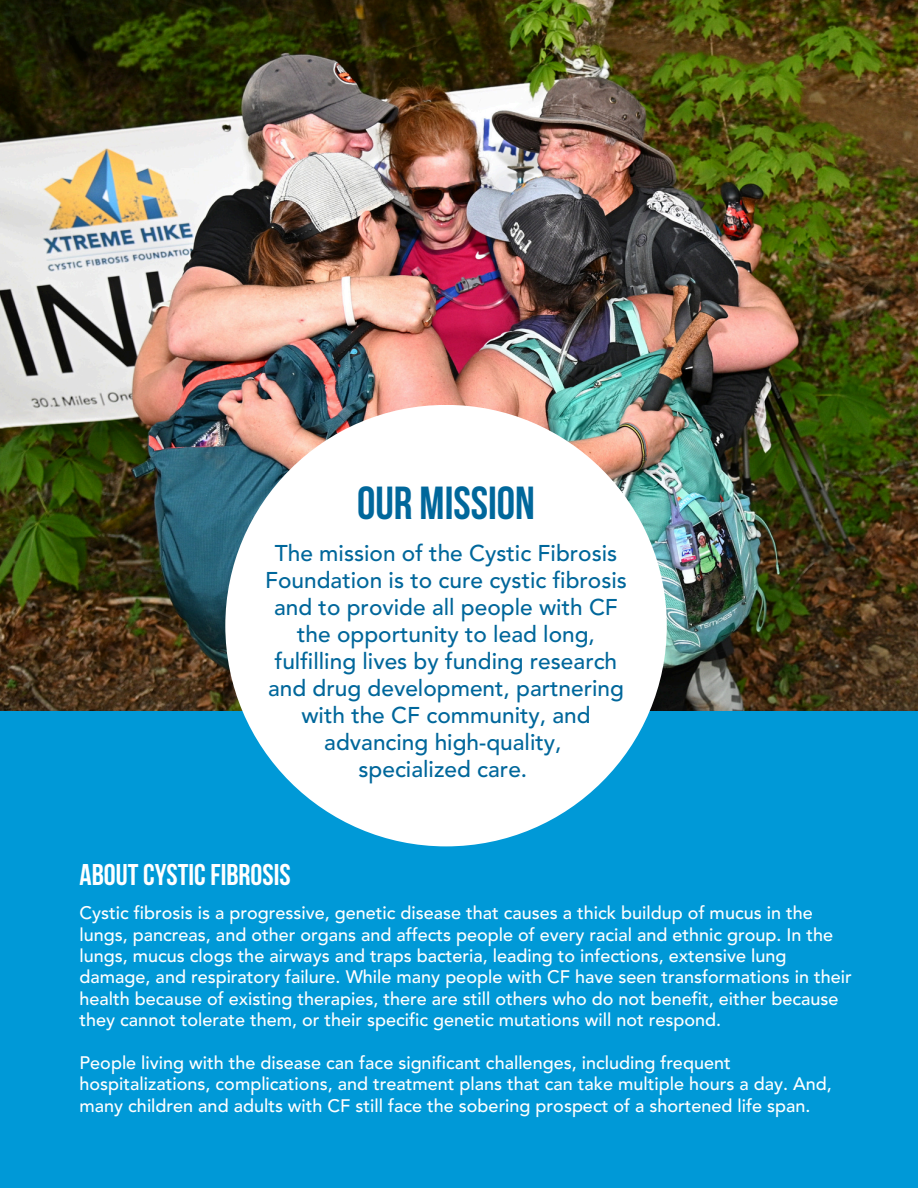
<style>
.page{position:relative;width:918px;height:1188px;background:#fff}
.page>*{position:absolute;margin:0;border:0;box-sizing:border-box;transform-origin:0 0}
.t1{font:700 46.35px "Bebas Neue";color:#00679b}
.t2{font:700 30px "Bebas Neue";color:#fff}
.t3{font:500 22.65px/27px "Avenir LT Std";color:#00679b;text-align:center}
.t4{font:500 18px/21.3px "Avenir LT Std";color:#fff}
</style>
<div class="page">
<div style="left:0;top:711px;width:917px;height:477px;background:#0099d7"></div>
<img style="left:0;top:0;width:918px;height:711px">
<div style="left:225px;top:405px;width:442px;height:441px;background:#fff;border-radius:50%"></div>
<h1 class="t1" style="left:357px;top:484px;width:179px">OUR MISSION</h1>
<h3 class="t3" style="left:265px;top:542px;width:363px">The mission of the Cystic Fibrosis<br>Foundation is to cure cystic fibrosis and to provide all people with CF the opportunity to lead long, fulfilling lives by funding research and drug development, partnering with the CF community, and advancing high-quality,<br>specialized care.</h3>
<p class="t2" style="left:80px;top:862px;width:213px">ABOUTCYSTICFIBROSIS</p>
<h2 class="t4" style="left:80px;top:904px;width:774px">Cystic fibrosis is a progressive, genetic disease that causes a thick buildup of mucus in the lungs, pancreas, and other organs and affects people of every racial and ethnic group. In the lungs, mucus clogs the airways and traps bacteria, leading to infections, extensive lung damage, and respiratory failure. While many people with CF have seen transformations in their health because of existing therapies, there are still others who do not benefit, either because they cannot tolerate them, or their specific genetic mutations will not respond.</h2>
<p class="t4" style="left:80px;top:1054px;width:754px">People living with the disease can face significant challenges, including frequent hospitalizations, complications, and treatment plans that can take multiple hours a day. And, many children and adults with CF still face the sobering prospect of a shortened life span.</p>
</div>
